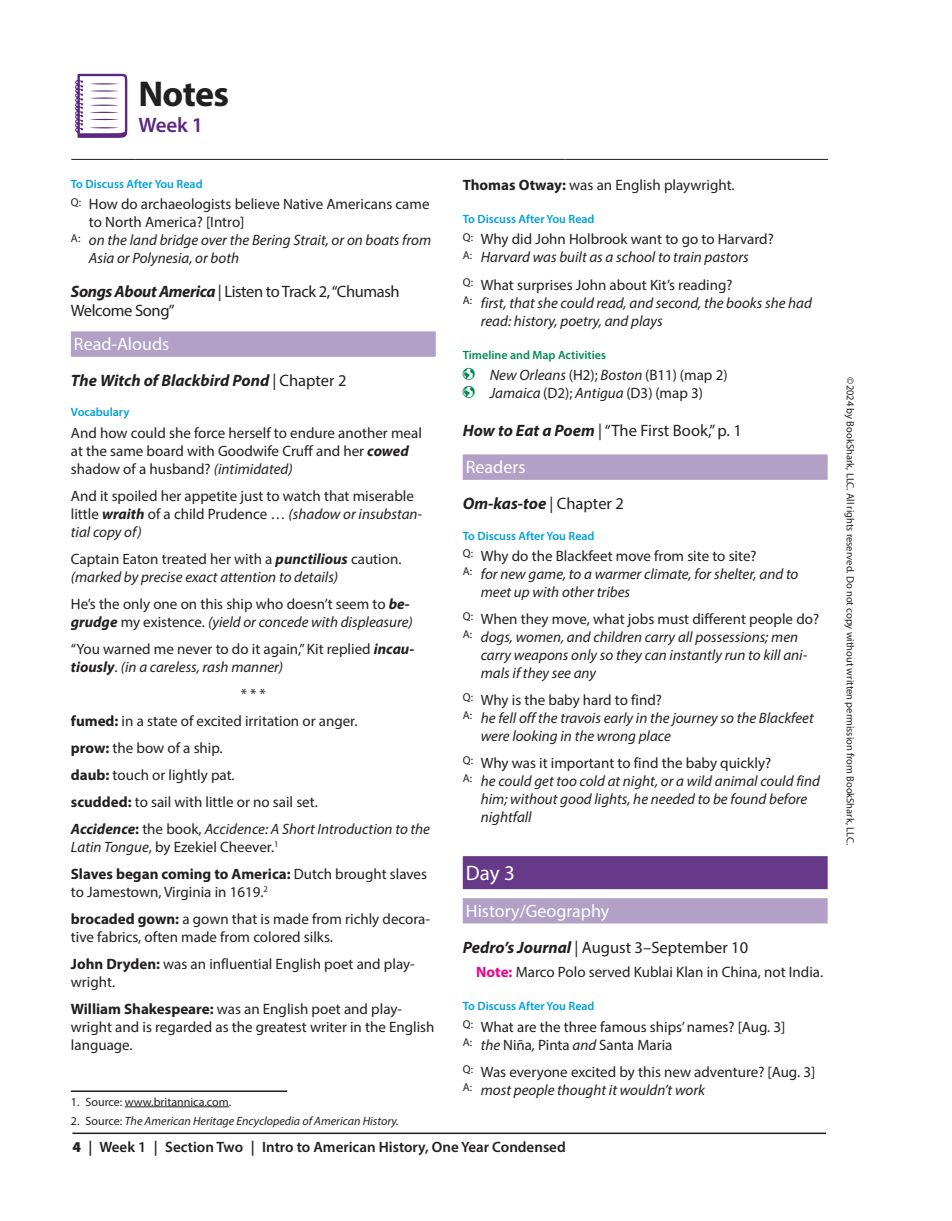
<style>
.page{position:relative;width:952px;height:1221px;background:#fff}
.page>*{position:absolute;margin:0;border:0;box-sizing:border-box;transform-origin:0 0}
.t1{font:700 36px "Myriad Pro";letter-spacing:-.02em;color:#231f20}
.t2{font:600 21px "Myriad Pro";color:#5c2781}
.t3{font:21px "Myriad Pro";color:#fff}
.t4{font:18px "Myriad Pro";color:#fff}
.t5{font:16.5px "Myriad Pro";color:#231f20}
.t6{font:16.5px/19.8px "Myriad Pro";letter-spacing:-.025em;color:#231f20}
.t7{font:italic 700 16.5px "Myriad Pro";color:#231f20}
.t8{font:15px/18px "Myriad Pro";color:#231f20}
.t9{font:italic 15px/18px "Myriad Pro";color:#231f20}
.t10{font:600 15px "Myriad Pro";color:#231f20}
.t11{font:600 12px "Myriad Pro";color:#009fda}
.t12{font:italic 12px "Myriad Pro";color:#231f20}
.t13{font:12px "Myriad Pro";color:#231f20}
.t14{font:600 12px "Myriad Pro";color:#008a52}
.t15{font:10.5px "Myriad Pro";color:#231f20}
.s1{font-weight:700;font-style:italic}
.s2{font-weight:400;font-style:normal}
.s3{font-style:italic}
.s4{font-style:normal}
.s5{font-weight:700}
.s6{color:#008a52}
.s7{font-weight:700;color:#ed028c}
.s8{font-weight:900}
</style>
<div class="page">
<hr style="left:72px;top:1132px;width:753px;height:1px;background:#231f20">
<svg style="left:72px;top:77px;width:755px;height:82px"></svg>
<hr style="left:71px;top:159px;width:64px;height:1px;background:#231f20">
<hr style="left:135px;top:159px;width:430px;height:1px;background:#231f20">
<hr style="left:565px;top:159px;width:262px;height:1px;background:#231f20">
<svg style="left:75px;top:74px;width:52px;height:64px"></svg>
<div style="left:71px;top:331px;width:364px;height:26px;background:#b3a0c7"></div>
<hr style="left:71px;top:1090px;width:216px;height:1px;background:#231f20">
<hr style="left:125px;top:1106px;width:104px;height:1px;background:#231f20">
<div style="left:462px;top:454px;width:365px;height:26px;background:#b3a0c7"></div>
<div style="left:462px;top:856px;width:365px;height:33px;background:#673a89"></div>
<div style="left:462px;top:898px;width:365px;height:25px;background:#b3a0c7"></div>
<h1 class="t1" style="left:138px;top:71px;width:92px">Notes</h1>
<h2 class="t2" style="left:138px;top:111px;width:66px">Week 1</h2>
<p class="t11" style="left:71px;top:176px;width:133px">To Discuss After You Read</p>
<p class="t8" style="left:71px;top:195px;width:360px"><sup>Q:</sup> How do archaeologists believe Native Americans came</p>
<p class="t8" style="left:89px;top:213px;width:157px">to North America? [Intro]</p>
<p class="t9" style="left:71px;top:231px;width:361px"><sup>A:</sup> on the land bridge over the Bering Strait, or on boats from</p>
<p class="t9" style="left:89px;top:249px;width:152px">Asia or Polynesia, or both</p>
<p class="t6" style="left:71px;top:281px;width:330px"><span class="s1">Songs About America</span> | Listen to Track 2, “Chumash<br>Welcome Song”</p>
<p class="t4" style="left:74px;top:333px;width:97px">Read-Alouds</p>
<p class="t7" style="left:71px;top:369px;width:277px">The Witch of Blackbird Pond <span class="s2">| Chapter 2</span></p>
<p class="t11" style="left:71px;top:405px;width:60px">Vocabulary</p>
<p class="t8" style="left:71px;top:423px;width:352px">And how could she force herself to endure another meal at the same board with Goodwife Cruff and her <span class="s1">cowed </span>shadow of a husband? <span class="s3">(intimidated)</span></p>
<p class="t8" style="left:71px;top:486px;width:352px">And it spoiled her appetite just to watch that miserable little <span class="s1">wraith</span> of a child Prudence … <span class="s3">(shadow or insubstan&shy;tial copy of)</span></p>
<p class="t9" style="left:71px;top:549px;width:332px"><span class="s4">Captain Eaton treated her with a</span> <span class="s5">punctilious</span> <span class="s4">caution. </span>(marked by precise exact attention to details)</p>
<p class="t8" style="left:71px;top:594px;width:343px">He’s the only one on this ship who doesn’t seem to <span class="s1">be&shy;grudge</span> my existence. <span class="s3">(yield or concede with displeasure)</span></p>
<p class="t8" style="left:71px;top:639px;width:344px">“You warned me never to do it again,” Kit replied <span class="s1">incau&shy;tiously</span>. <span class="s3">(in a careless, rash manner)</span></p>
<p class="t8" style="left:71px;top:680px;width:360px;line-height:27px;text-indent:170px">* * *<br><span class="s5">fumed:</span> in a state of excited irritation or anger.<br><span class="s5">prow:</span> the bow of a ship<span class="s3">.<br></span><span class="s5">daub:</span> touch or lightly pat<span class="s3">.<br></span><span class="s5">scudded:</span> to sail with little or no sail set.<br><span class="s1">Accidence</span><span class="s5">:</span> the book, <span class="s3">Accidence: A Short Introduction to the</span></p>
<p class="t8" style="left:71px;top:833px;width:357px;line-height:27px"><span class="s3">Latin Tongue</span>, by Ezekiel Cheever.<sup>1<br></sup><span class="s5">Slaves began coming to America:</span> Dutch brought slaves</p>
<p class="t8" style="left:71px;top:878px;width:360px;line-height:27px">to Jamestown, Virginia in 1619.<sup>2<br></sup><span class="s5">brocaded gown:</span> a gown that is made from richly decora-</p>
<p class="t8" style="left:71px;top:923px;width:345px;line-height:27px">tive fabrics, often made from colored silks.<br><span class="s5">John Dryden:</span> was an influential English poet and play-</p>
<p class="t8" style="left:71px;top:968px;width:332px;line-height:27px">wright.<br><span class="s5">William Shakespeare:</span> was an English poet and play-</p>
<p class="t8" style="left:71px;top:1017px;width:365px">wright and is regarded as the greatest writer in the English language.</p>
<p class="t13" style="left:71px;top:1094px;width:162px">1. Source: www.britannica.com.</p>
<p class="t12" style="left:71px;top:1112px;width:329px"><span class="s4">2. Source:</span> The American Heritage Encyclopedia of American History.</p>
<p class="t8" style="left:462px;top:176px;width:273px"><span class="s5">Thomas Otway:</span> was an English playwright.</p>
<p class="t11" style="left:462px;top:211px;width:133px">To Discuss After You Read</p>
<p class="t9" style="left:462px;top:230px;width:312px"><sup>Q:</sup> <span class="s4">Why did John Holbrook want to go to Harvard?<br></span><sup>A:</sup> Harvard was built as a school to train pastors</p>
<p class="t8" style="left:462px;top:275px;width:271px"><sup>Q:</sup> What surprises John about Kit’s reading?</p>
<p class="t9" style="left:462px;top:293px;width:350px"><sup>A:</sup> first, that she could read, and second, the books she had</p>
<p class="t9" style="left:480px;top:311px;width:183px">read: history, poetry, and plays</p>
<p class="t14" style="left:462px;top:347px;width:145px">Timeline and Map Activities</p>
<p class="t9" style="left:462px;top:365px;width:266px"><span class="s6">✓</span> New Orleans <span class="s4">(H2);</span> Boston <span class="s4">(B11) (map 2)</span></p>
<p class="t8" style="left:462px;top:383px;width:241px"><span class="s6">✓</span> <span class="s3">Jamaica</span> (D2); <span class="s3">Antigua</span> (D3) (map 3)</p>
<p class="t5" style="left:462px;top:420px;width:280px"><span class="s1">How to Eat a Poem</span> | “The First Book,” p. 1</p>
<p class="t4" style="left:465px;top:456px;width:61px">Readers</p>
<p class="t7" style="left:462px;top:492px;width:163px">Om-kas-toe <span class="s2">| Chapter 2</span></p>
<p class="t11" style="left:462px;top:528px;width:133px">To Discuss After You Read</p>
<p class="t8" style="left:462px;top:546px;width:295px"><sup>Q:</sup> Why do the Blackfeet move from site to site?</p>
<p class="t9" style="left:462px;top:564px;width:337px"><sup>A:</sup> for new game, to a warmer climate, for shelter, and to</p>
<p class="t9" style="left:480px;top:582px;width:151px">meet up with other tribes</p>
<p class="t9" style="left:462px;top:609px;width:357px"><sup>Q:</sup> <span class="s4">When they move, what jobs must different people do?<br></span><sup>A:</sup> dogs, women, and children carry all possessions; men</p>
<p class="t9" style="left:480px;top:645px;width:328px">carry weapons only so they can instantly run to kill ani&shy;mals if they see any</p>
<p class="t8" style="left:462px;top:690px;width:201px"><sup>Q:</sup> Why is the baby hard to find?</p>
<p class="t9" style="left:462px;top:708px;width:352px"><sup>A:</sup> he fell off the travois early in the journey so the Blackfeet</p>
<p class="t9" style="left:480px;top:726px;width:191px">were looking in the wrong place</p>
<p class="t8" style="left:462px;top:753px;width:310px"><sup>Q:</sup> Why was it important to find the baby quickly?</p>
<p class="t9" style="left:462px;top:771px;width:358px"><sup>A:</sup> he could get too cold at night, or a wild animal could find</p>
<p class="t9" style="left:480px;top:789px;width:328px">him; without good lights, he needed to be found before</p>
<p class="t9" style="left:480px;top:807px;width:52px">nightfall</p>
<h2 class="t3" style="left:465px;top:860px;width:51px">Day 3</h2>
<p class="t4" style="left:465px;top:899px;width:145px">History/Geography</p>
<p class="t5" style="left:462px;top:936px;width:287px"><span class="s1">Pedro’s Journal</span> | August 3–September 10</p>
<p class="t8" style="left:476px;top:962px;width:348px"><span class="s7">Note:</span> Marco Polo served Kublai Klan in China, not India.</p>
<p class="t11" style="left:462px;top:998px;width:133px">To Discuss After You Read</p>
<p class="t8" style="left:462px;top:1017px;width:324px"><sup>Q:</sup> What are the three famous ships’ names? [Aug. 3]<br><sup>A:</sup> <span class="s3">the</span> Niña<span class="s3">,</span> Pinta <span class="s3">and</span> Santa Maria</p>
<p class="t8" style="left:462px;top:1062px;width:354px"><sup>Q:</sup> Was everyone excited by this new adventure? [Aug. 3]<br><sup>A:</sup> <span class="s3">most people thought it wouldn’t work</span></p>
<p class="t10" style="left:72px;top:1137px;width:494px"><span class="s8">4</span> | Week 1 | Section Two | Intro to American History, One Year Condensed</p>
<p class="t15" style="left:856px;top:377px;width:469px;rotate:90deg">©2024 by BookShark, LLC. All rights reserved. Do not copy without written permission from BookShark, LLC.</p>
</div>
